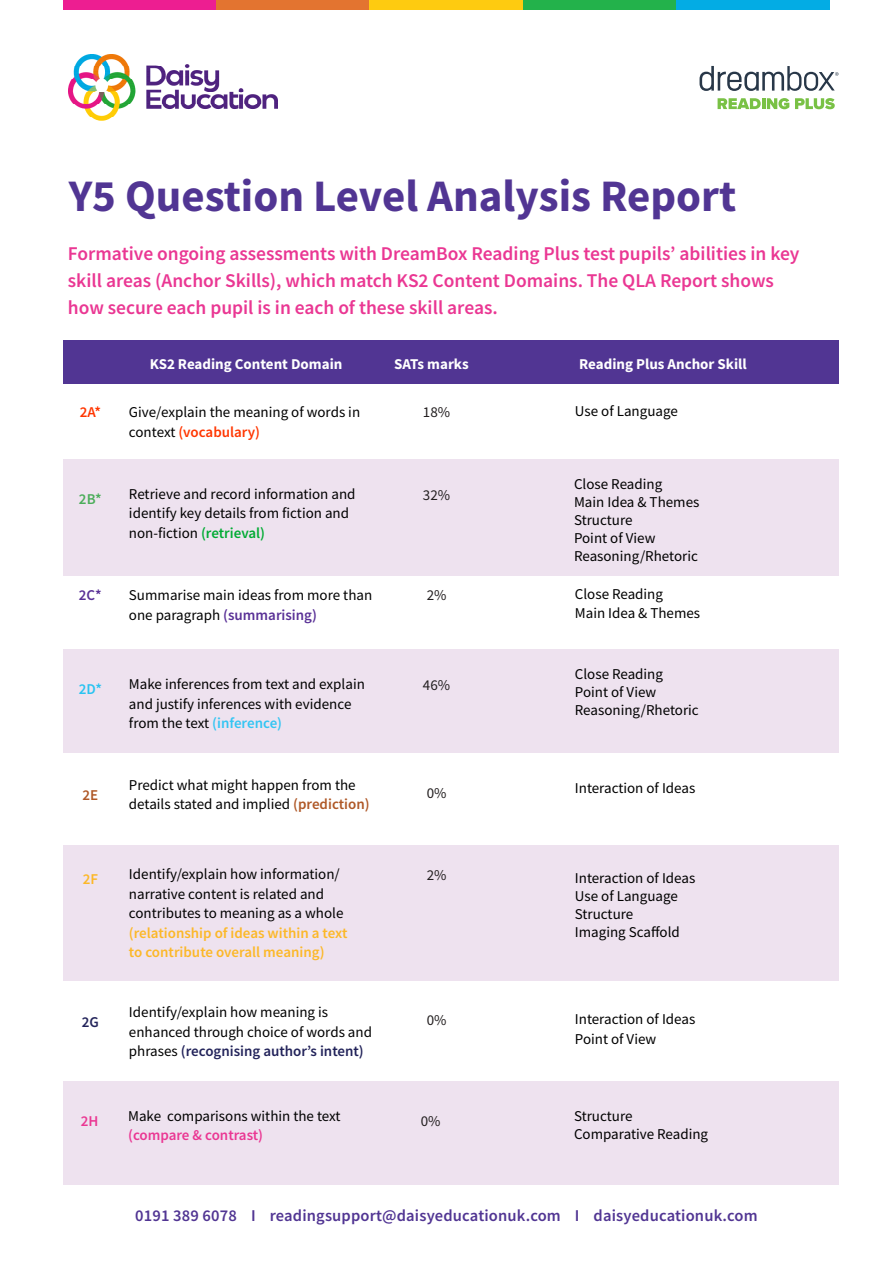
<style>
.page{position:relative;width:893px;height:1263px;background:#fff}
.page>*{position:absolute;margin:0;border:0;box-sizing:border-box;transform-origin:0 0}
.t1{font:700 45px "Source Sans Pro";color:#513593}
.t2{font:600 19.5px "Source Sans Pro";color:#ea3793}
.t3{font:600 16.5px "Source Sans Pro";letter-spacing:.01em;color:#513593}
.t4{font:15px/19.5px "Source Sans Pro";color:#000}
.t5{font:700 15px "Source Sans Pro";color:#fff}
.t6{font:600 15px "Source Sans Pro";color:#fcb828}
.t7{font:600 15px "Source Sans Pro";color:#ff3600}
.t8{font:15px "Source Sans Pro";color:#231f20}
.t9{font:600 15px "Source Sans Pro";color:#593096}
.t10{font:600 15px "Source Sans Pro";color:#4bad5a}
.t11{font:600 15px "Source Sans Pro";color:#29c3f1}
.t12{font:600 15px "Source Sans Pro";color:#af5827}
.t13{font:600 15px "Source Sans Pro";color:#22235a}
.t14{font:600 15px "Source Sans Pro";color:#ea3793}
.s1{font-weight:400;color:#000}
.s2{font-weight:600;color:#00ab33}
.s3{font-weight:600;color:#593096}
.s4{font-weight:600;color:#33c5f3}
.s5{font-weight:600;color:#af5827}
.s6{font-weight:600;color:#fcb828}
.s7{font-weight:600;color:#22235a}
.s8{font-weight:600;color:#ea3793}
</style>
<div class="page">
<svg style="left:699px;top:66px;width:140px;height:25px"></svg>
<svg style="left:718px;top:98px;width:71px;height:11px"></svg>
<svg style="left:795px;top:98px;width:40px;height:11px"></svg>
<div style="left:375px;top:340px;width:113px;height:44px;background:#513593"></div>
<div style="left:117px;top:340px;width:258px;height:44px;background:#513593"></div>
<div style="left:64px;top:340px;width:53px;height:44px;background:#513593"></div>
<div style="left:488px;top:340px;width:351px;height:44px;background:#513593"></div>
<div style="left:64px;top:459px;width:775px;height:116px;background:#eee2ef"></div>
<div style="left:64px;top:649px;width:775px;height:103px;background:#eee2ef"></div>
<div style="left:63px;top:1081px;width:775px;height:103px;background:#eee2ef"></div>
<div style="left:64px;top:845px;width:775px;height:135px;background:#eee2ef"></div>
<img style="left:69px;top:55px;width:209px;height:66px">
<div style="left:64px;top:0;width:153px;height:10px;background:#ed1e91"></div>
<div style="left:217px;top:0;width:153px;height:10px;background:#e37430"></div>
<div style="left:370px;top:0;width:153px;height:10px;background:#fecb10"></div>
<div style="left:523px;top:0;width:153px;height:10px;background:#23b24b"></div>
<div style="left:676px;top:0;width:153px;height:10px;background:#03ace4"></div>
<p class="t1" style="left:69px;top:166px;width:669px">Y5 Question Level Analysis Report</p>
<p class="t2" style="left:68px;top:241px;width:733px">Formative ongoing assessments with DreamBox Reading Plus test pupils’ abilities in key</p>
<p class="t2" style="left:68px;top:268px;width:708px">skill areas (Anchor Skills), which match KS2 Content Domains. The QLA Report shows</p>
<p class="t2" style="left:68px;top:295px;width:431px">how secure each pupil is in each of these skill areas.</p>
<p class="t5" style="left:150px;top:353px;width:194px">KS2 Reading Content Domain</p>
<p class="t5" style="left:394px;top:353px;width:76px">SATs marks</p>
<p class="t7" style="left:80px;top:402px;width:23px">2A*</p>
<p class="t5" style="left:579px;top:353px;width:169px">Reading Plus Anchor Skill</p>
<p class="t4" style="left:575px;top:401px;width:104px">Use of Language</p>
<p class="t4" style="left:129px;top:402px;width:233px">Give/explain the meaning of words in</p>
<p class="t7" style="left:129px;top:422px;width:133px"><span class="s1">context</span> (vocabulary)</p>
<p class="t8" style="left:423px;top:403px;width:29px">18%</p>
<p class="t10" style="left:79px;top:489px;width:24px">2B*</p>
<p class="t4" style="left:129px;top:484px;width:228px">Retrieve and record information and identify key details from fiction and non-fiction <span class="s2">(retrieval)</span></p>
<p class="t8" style="left:423px;top:485px;width:29px">32%</p>
<p class="t4" style="left:574px;top:474px;width:90px">Close Reading</p>
<p class="t4" style="left:574px;top:492px;width:127px">Main Idea &amp; Themes</p>
<p class="t4" style="left:574px;top:510px;width:60px">Structure</p>
<p class="t4" style="left:574px;top:528px;width:83px">Point of View</p>
<p class="t4" style="left:574px;top:546px;width:125px">Reasoning/Rhetoric</p>
<p class="t9" style="left:79px;top:585px;width:24px">2C*</p>
<p class="t4" style="left:129px;top:585px;width:245px">Summarise main ideas from more than one paragraph <span class="s3">(summarising)</span></p>
<p class="t8" style="left:427px;top:586px;width:21px">2%</p>
<p class="t4" style="left:575px;top:584px;width:90px">Close Reading</p>
<p class="t4" style="left:575px;top:604px;width:127px">Main Idea &amp; Themes</p>
<p class="t11" style="left:79px;top:679px;width:25px">2D*</p>
<p class="t4" style="left:129px;top:674px;width:237px">Make inferences from text and explain and justify inferences with evidence from the text <span class="s4">(inference)</span></p>
<p class="t8" style="left:423px;top:676px;width:29px">46%</p>
<p class="t4" style="left:575px;top:665px;width:90px">Close Reading</p>
<p class="t4" style="left:575px;top:683px;width:83px">Point of View</p>
<p class="t4" style="left:575px;top:701px;width:125px">Reasoning/Rhetoric</p>
<p class="t12" style="left:82px;top:785px;width:17px">2E</p>
<p class="t4" style="left:129px;top:775px;width:242px">Predict what might happen from the details stated and implied <span class="s5">(prediction)</span></p>
<p class="t8" style="left:427px;top:783px;width:21px">0%</p>
<p class="t4" style="left:575px;top:778px;width:122px">Interaction of Ideas</p>
<p class="t6" style="left:83px;top:869px;width:17px">2F</p>
<p class="t4" style="left:129px;top:864px;width:220px">Identify/explain how information/ narrative content is related and contributes to meaning as a whole <span class="s6">(relationship of ideas within a text</span></p>
<p class="t6" style="left:129px;top:942px;width:197px">to contribute overall meaning)</p>
<p class="t8" style="left:427px;top:866px;width:21px">2%</p>
<p class="t4" style="left:575px;top:869px;width:122px">Interaction of Ideas</p>
<p class="t4" style="left:575px;top:887px;width:104px">Use of Language</p>
<p class="t4" style="left:575px;top:905px;width:60px">Structure</p>
<p class="t4" style="left:575px;top:923px;width:106px">Imaging Scaffold</p>
<p class="t13" style="left:82px;top:1012px;width:19px">2G</p>
<p class="t4" style="left:129px;top:1002px;width:245px">Identify/explain how meaning is enhanced through choice of words and phrases <span class="s7">(recognising author’s intent)</span></p>
<p class="t8" style="left:427px;top:1010px;width:21px">0%</p>
<p class="t4" style="left:575px;top:1009px;width:122px">Interaction of Ideas</p>
<p class="t4" style="left:575px;top:1029px;width:83px">Point of View</p>
<p class="t14" style="left:81px;top:1111px;width:19px">2H</p>
<p class="t4" style="left:128px;top:1106px;width:214px">Make comparisons within the text <span class="s8">(compare &amp; contrast)</span></p>
<p class="t8" style="left:421px;top:1111px;width:21px">0%</p>
<p class="t4" style="left:574px;top:1106px;width:60px">Structure</p>
<p class="t4" style="left:574px;top:1124px;width:136px">Comparative Reading</p>
<p class="t3" style="left:135px;top:1205px;width:624px">0191 389 6078 I readingsupport@daisyeducationuk.com I daisyeducationuk.com</p>
</div>
